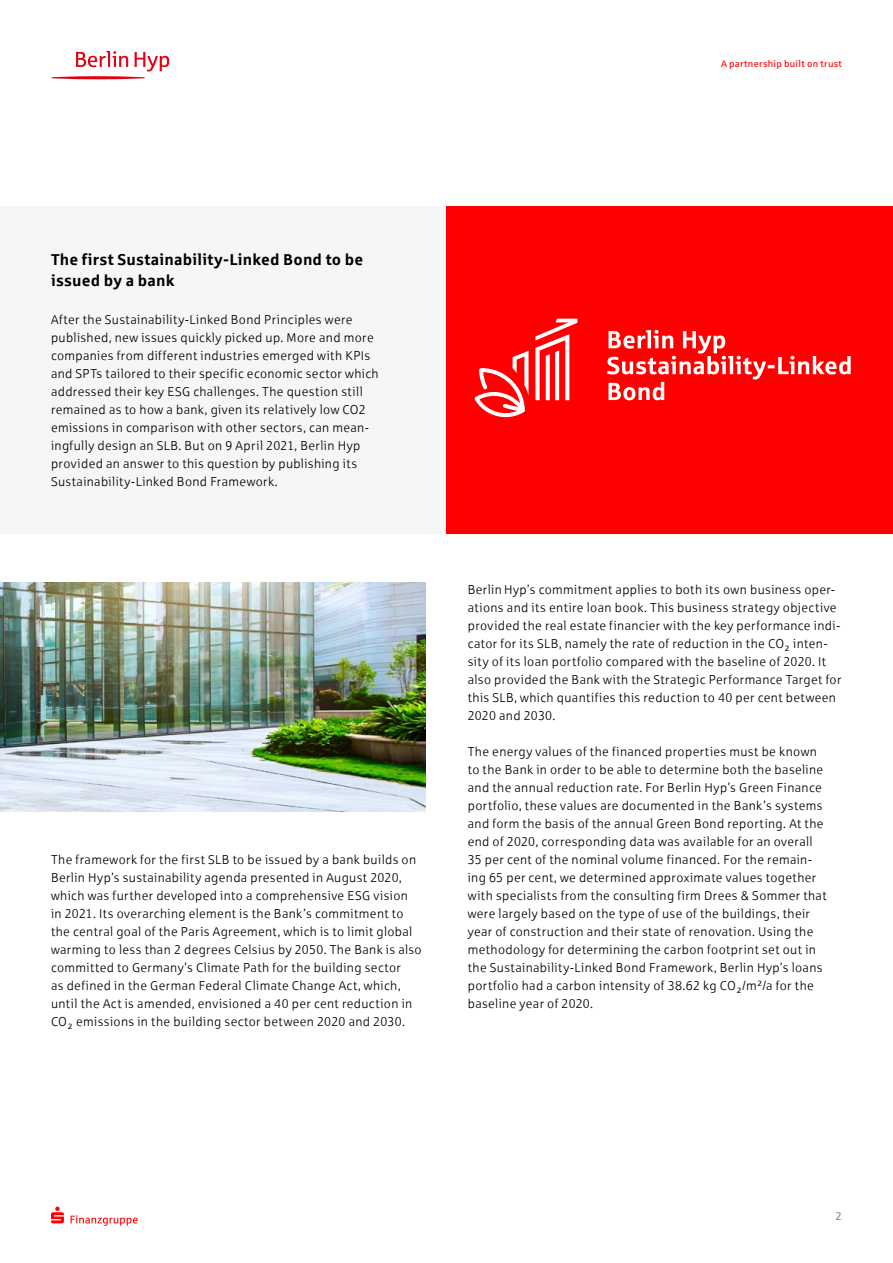
<style>
.page{position:relative;width:893px;height:1263px;background:#fff}
.page>*{position:absolute;margin:0;border:0;box-sizing:border-box;transform-origin:0 0}
.t1{font:700 15.75px/21px "Sparkasse Rg";letter-spacing:.01em;color:#000}
.t2{font:12.75px/18px "Sparkasse Lt";letter-spacing:.03em;color:#000}
.t3{font:11.25px "Sparkasse Rg";color:#7c909a}
.t4{font:9.45px "Sparkasse Rg";letter-spacing:.03em;color:#f00}
</style>
<div class="page">
<svg style="left:51px;top:1206px;width:13px;height:17px"></svg>
<svg style="left:71px;top:1215px;width:67px;height:11px"></svg>
<svg style="left:51px;top:51px;width:118px;height:28px"></svg>
<div style="left:0;top:206px;width:446px;height:328px;background:#f4f6f7"></div>
<div style="left:446px;top:206px;width:447px;height:328px;background:#f00"></div>
<svg style="left:607px;top:330px;width:244px;height:70px"></svg>
<svg style="left:475px;top:351px;width:53px;height:66px"></svg>
<svg style="left:535px;top:319px;width:42px;height:81px"></svg>
<img style="left:0;top:583px;width:425px;height:229px">
<p class="t4" style="left:721px;top:58px;width:122px">A partnership built on trust</p>
<p class="t1" style="left:51px;top:248px;width:314px">The first Sustainability-Linked Bond to be issued by a bank</p>
<p class="t2" style="left:51px;top:310px;width:329px">After the Sustainability-Linked Bond Principles were published, new issues quickly picked up. More and more companies from different industries emerged with KPIs and SPTs tailored to their specific economic sector which addressed their key ESG challenges. The question still remained as to how a bank, given its relatively low CO2 emissions in comparison with other sectors, can mean&shy;ingfully design an SLB. But on 9 April 2021, Berlin Hyp provided an answer to this question by publishing its Sustainability-Linked Bond Framework.</p>
<p class="t2" style="left:51px;top:850px;width:372px">The framework for the first SLB to be issued by a bank builds on Berlin Hyp’s sustainability agenda presented in August 2020, which was further developed into a comprehensive ESG vision in 2021. Its overarching element is the Bank’s commitment to the central goal of the Paris Agreement, which is to limit global warming to less than 2 degrees Celsius by 2050. The Bank is also committed to Germany’s Climate Path for the building sector<br>as defined in the German Federal Climate Change Act, which, until the Act is amended, envisioned a 40 per cent reduction in CO₂ emissions in the building sector between 2020 and 2030.</p>
<p class="t2" style="left:468px;top:580px;width:375px">-Berlin Hyp’s commitment applies to both its own business oper&shy;ations and its entire loan book. This business strategy objective provided the real estate financier with the key performance indi&shy;cator for its SLB, namely the rate of reduction in the CO₂ inten&shy;sity of its loan portfolio compared with the baseline of 2020. It also provided the Bank with the Strategic Performance Target for this SLB, which quantifies this reduction to 40 per cent between 2020 and 2030.</p>
<p class="t2" style="left:468px;top:742px;width:360px">The energy values of the financed properties must be known to the Bank in order to be able to determine both the baseline and the annual reduction rate. For Berlin Hyp’s Green Finance portfolio, these values are documented in the Bank’s systems and form the basis of the annual Green Bond reporting. At the end of 2020, corresponding data was available for an overall 35 per cent of the nominal volume financed. For the remain&shy;ing 65 per cent, we determined approximate values together with specialists from the consulting firm Drees &amp; Sommer that were largely based on the type of use of the buildings, their year of construction and their state of renovation. Using the methodology for determining the carbon footprint set out in the Sustainability-Linked Bond Framework, Berlin Hyp’s loans portfolio had a carbon intensity of 38.62 kg CO₂/m²/a for the baseline year of 2020.</p>
<p class="t3" style="left:835px;top:1209px;width:8px">2</p>
</div>
